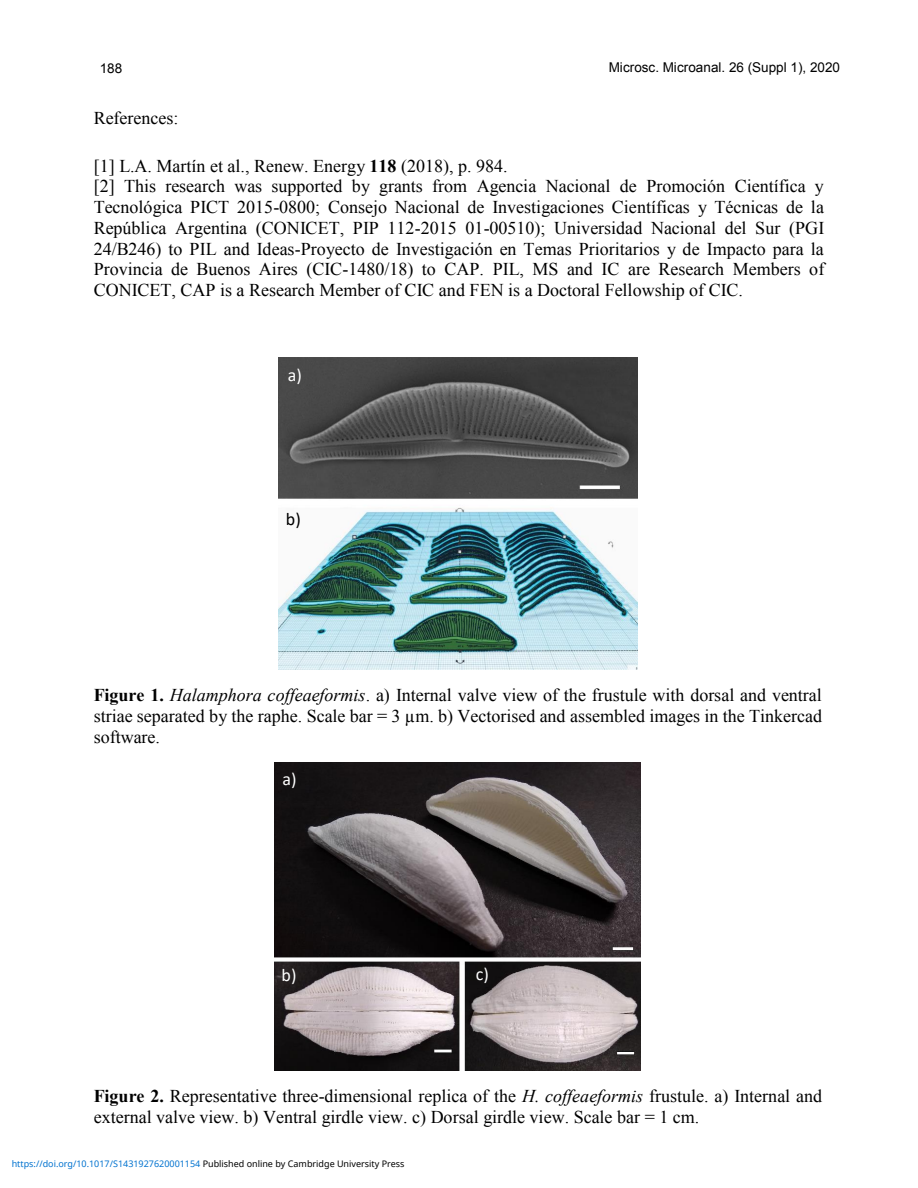
<style>
.page{position:relative;width:918px;height:1188px;background:#fff}
.page>*{position:absolute;margin:0;border:0;box-sizing:border-box;transform-origin:0 0}
.t1{font:18px/20.7px "Times New Roman";color:#000}
.t2{font:18px "Calibri";color:#fff}
.t3{font:18px "Calibri";color:#000}
.t4{font:13.5px "Arial";color:#000}
.t5{font:9px "Noto Sans";color:#0172cf}
.s1{font-weight:700}
.s2{font-style:italic}
.s3{color:#000}
</style>
<div class="page">
<img style="left:278px;top:357px;width:359px;height:313px">
<img style="left:275px;top:762px;width:366px;height:309px">
<p class="t4" style="left:100px;top:59px;width:24px">188</p>
<p class="t4" style="left:609px;top:58px;width:233px">Microsc. Microanal. 26 (Suppl 1), 2020</p>
<p class="t1" style="left:94px;top:107px;width:86px">References:</p>
<p class="t1" style="left:94px;top:155px;width:732px">[1] L.A. Martín et al., Renew. Energy <span class="s1">118</span> (2018), p. 984.<br>[2] This research was supported by grants from Agencia Nacional de Promoción Científica y Tecnológica PICT 2015-0800; Consejo Nacional de Investigaciones Científicas y Técnicas de la República Argentina (CONICET, PIP 112-2015 01-00510); Universidad Nacional del Sur (PGI 24/B246) to PIL and Ideas-Proyecto de Investigación en Temas Prioritarios y de Impacto para la Provincia de Buenos Aires (CIC-1480/18) to CAP. PIL, MS and IC are Research Members of CONICET, CAP is a Research Member of CIC and FEN is a Doctoral Fellowship of CIC.</p>
<p class="t2" style="left:288px;top:363px;width:16px">a)</p>
<p class="t3" style="left:286px;top:506px;width:17px">b)</p>
<p class="t1" style="left:94px;top:684px;width:730px;text-align:justify"><span class="s1">Figure 1.</span> <span class="s2">Halamphora coffeaeformis</span>. a) Internal valve view of the frustule with dorsal and ventral striae separated by the raphe. Scale bar = 3 µm. b) Vectorised and assembled images in the Tinkercad software.</p>
<p class="t2" style="left:283px;top:766px;width:16px">a)</p>
<p class="t2" style="left:282px;top:962px;width:16px">b)</p>
<p class="t2" style="left:476px;top:962px;width:15px">c)</p>
<p class="t1" style="left:94px;top:1085px;width:730px"><span class="s1">Figure 2.</span> Representative three-dimensional replica of the <span class="s2">H. coffeaeformis</span> frustule. a) Internal and external valve view. b) Ventral girdle view. c) Dorsal girdle view. Scale bar = 1 cm.</p>
<p class="t5" style="left:12px;top:1157px;width:394px">https://doi.org/10.1017/S1431927620001154 <span class="s3">Published online by Cambridge University Press</span></p>
</div>
